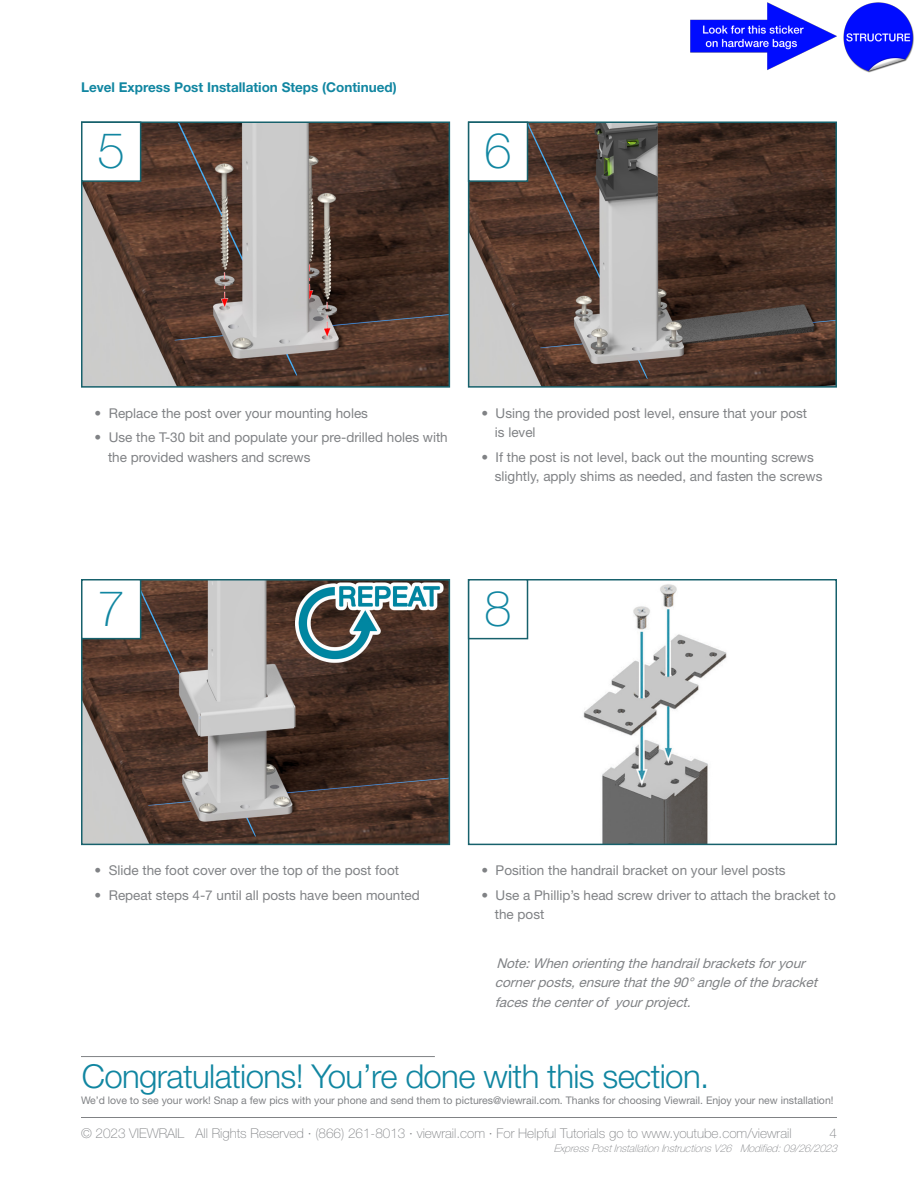
<style>
.page{position:relative;width:918px;height:1188px;background:#fff}
.page>*{position:absolute;margin:0;border:0;box-sizing:border-box;transform-origin:0 0}
.t1{font:100 49.5px "Helvetica Neue";color:#1186a1}
.t2{font:300 33px "Helvetica Neue";letter-spacing:-.02em;color:#1186a1}
.Bullet_Points{font:13.5px/19.2px "Helvetica Neue";color:#808285}
.Bullet_Points-2{font:italic 13.5px/19.2px "Helvetica Neue";color:#808285}
.t3{font:100 13.5px "Helvetica Neue";color:#808285}
.t4{font:700 13.5px "Helvetica Neue";color:#1186a1}
.t5{font:10.5px "Helvetica Neue";color:#808285}
.t6{font:italic 100 10.5px "Helvetica Neue";color:#808285}
</style>
<div class="page">
<hr style="left:81px;top:1117px;width:756px;height:1px;background:#808285">
<hr style="left:81px;top:1056px;width:354px;height:1px;background:#808285">
<img style="left:471px;top:582px;width:256px;height:260px">
<div style="left:468px;top:579px;width:369px;height:266px;border:2px solid #17616c"></div>
<img style="left:84px;top:582px;width:363px;height:260px">
<div style="left:81px;top:579px;width:369px;height:266px;border:2px solid #17616c"></div>
<img style="left:471px;top:125px;width:363px;height:260px">
<div style="left:468px;top:122px;width:369px;height:266px;border:2px solid #17616c"></div>
<img style="left:84px;top:125px;width:363px;height:260px">
<div style="left:81px;top:122px;width:369px;height:266px;border:2px solid #17616c"></div>
<div style="left:469px;top:580px;width:59px;height:59px;background:#fff"></div>
<div style="left:468px;top:579px;width:60px;height:60px;border:2px solid #17616c"></div>
<div style="left:82px;top:580px;width:59px;height:59px;background:#fff"></div>
<div style="left:81px;top:579px;width:60px;height:60px;border:2px solid #17616c"></div>
<div style="left:469px;top:122px;width:59px;height:59px;background:#fff"></div>
<div style="left:468px;top:122px;width:60px;height:60px;border:2px solid #17616c"></div>
<div style="left:82px;top:122px;width:59px;height:59px;background:#fff"></div>
<div style="left:81px;top:122px;width:60px;height:60px;border:2px solid #17616c"></div>
<img style="left:690px;top:2px;width:224px;height:71px">
<p class="t4" style="left:81px;top:78px;width:317px">Level Express Post Installation Steps (Continued)</p>
<p class="t1" style="left:97px;top:122px;width:29px">5</p>
<p class="t1" style="left:484px;top:122px;width:29px">6</p>
<p class="Bullet_Points" style="left:94px;top:403px;width:275px">• Replace the post over your mounting holes</p>
<p class="Bullet_Points" style="left:108px;top:428px;width:341px;text-indent:-14px">• Use the T-30 bit and populate your pre-drilled holes with the provided washers and screws</p>
<p class="Bullet_Points" style="left:495px;top:403px;width:314px;text-indent:-14px">• Using the provided post level, ensure that your post is level</p>
<p class="Bullet_Points" style="left:495px;top:447px;width:329px;text-indent:-14px">• If the post is not level, back out the mounting screws slightly, apply shims as needed, and fasten the screws</p>
<p class="t1" style="left:97px;top:580px;width:29px">7</p>
<p class="t1" style="left:484px;top:580px;width:29px">8</p>
<p class="Bullet_Points" style="left:94px;top:861px;width:306px">• Slide the foot cover over the top of the post foot</p>
<p class="Bullet_Points" style="left:94px;top:885px;width:327px">• Repeat steps 4-7 until all posts have been mounted</p>
<p class="Bullet_Points" style="left:481px;top:861px;width:306px">• Position the handrail bracket on your level posts</p>
<p class="Bullet_Points" style="left:495px;top:885px;width:343px;text-indent:-14px">• Use a Phillip’s head screw driver to attach the bracket to the post</p>
<p class="Bullet_Points-2" style="left:495px;top:954px;width:328px">Note:Whenorientingthehandrailbracketsforyour cornerposts,ensurethatthe90°angleofthebracket facesthecenterof yourproject.</p>
<p class="t2" style="left:82px;top:1056px;width:629px">Congratulations! You’re done with this section.</p>
<p class="t5" style="left:81px;top:1094px;width:754px">We’d love to see your work! Snap a few pics with your phone and send them to pictures@viewrail.com. Thanks for choosing Viewrail. Enjoy your new installation!</p>
<p class="t3" style="left:81px;top:1125px;width:712px">© 2023 VIEWRAIL All Rights Reserved ∙ (866) 261-8013 ∙ viewrail.com ∙ For Helpful Tutorials go to www.youtube.com/viewrail</p>
<p class="t3" style="left:829px;top:1125px;width:9px">4</p>
<p class="t6" style="left:554px;top:1142px;width:288px">ExpressPostInstallationInstructionsV26 Modified:09/26/2023</p>
</div>
